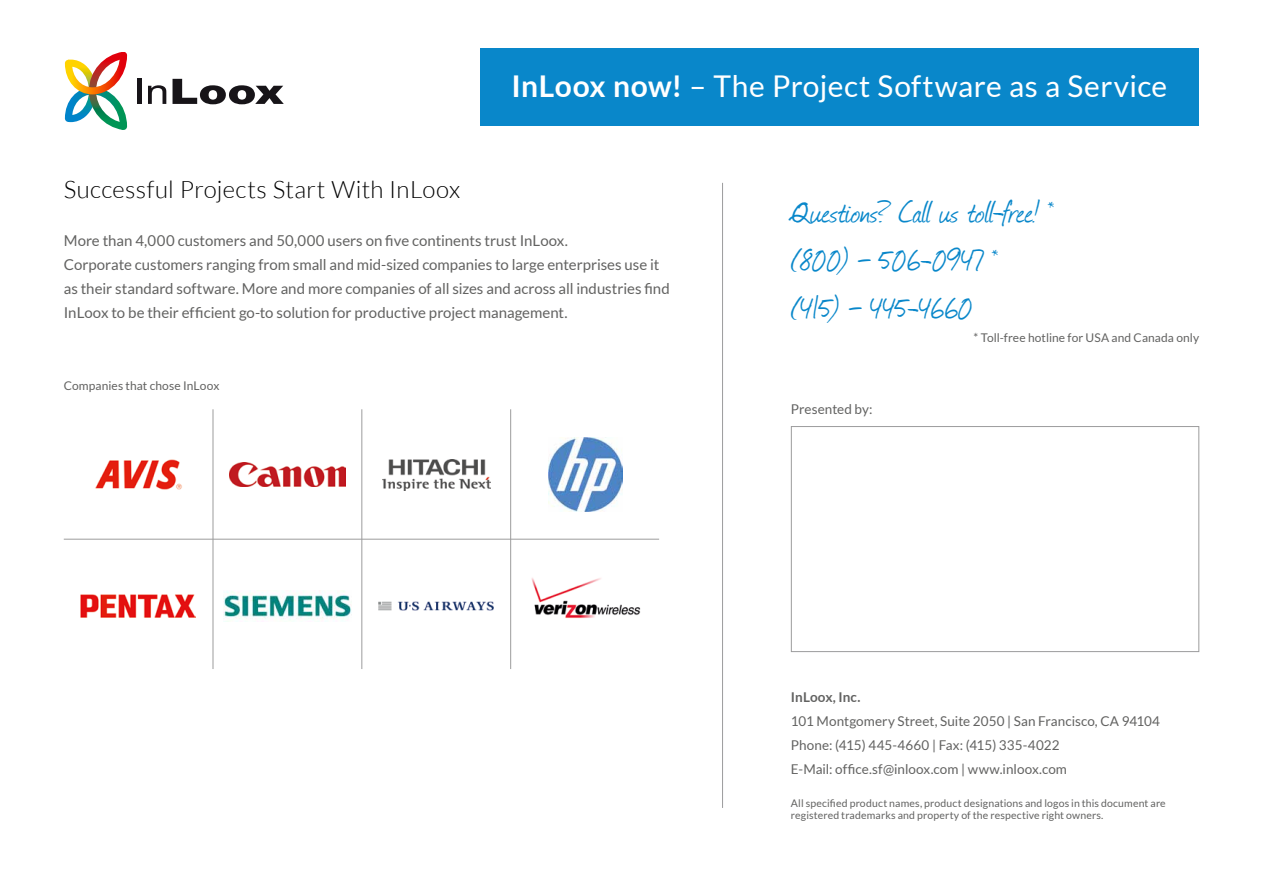
<style>
.page{position:relative;width:1263px;height:893px;background:#fff}
.page>*{position:absolute;margin:0;border:0;box-sizing:border-box;transform-origin:0 0}
.t1{font:36px/48px "Journal";letter-spacing:-.01em;color:#0987ca}
.t2{font:30px "Lato";letter-spacing:.015em;color:#fff}
.t3{font:300 24px "Lato";letter-spacing:.015em;color:#000}
.t4{font:15px/24px "Lato";color:#626261}
.t5{font:13.5px/24px "Lato";letter-spacing:.005em;color:#626261}
.t6{font:700 13.5px "Lato";letter-spacing:.005em;color:#626261}
.t7{font:12px "Lato";letter-spacing:.01em;color:#626261}
.t8{font:10.5px/12.6px "Lato";letter-spacing:.015em;color:#626261}
.s1{font-weight:700}
</style>
<div class="page">
<img style="left:65px;top:52px;width:62px;height:78px">
<hr style="left:137px;top:79px;width:4px;height:25px;background:#171418">
<svg style="left:148px;top:85px;width:18px;height:19px"></svg>
<svg style="left:173px;top:79px;width:111px;height:25px"></svg>
<div style="left:480px;top:48px;width:719px;height:78px;background:#0987ca"></div>
<hr style="left:722px;top:183px;width:1px;height:625px;background:#9c9c9d">
<div style="left:791px;top:426px;width:408px;height:226px;border:1px solid #9c9c9d"></div>
<hr style="left:213px;top:409px;width:1px;height:260px;background:#9c9c9d">
<hr style="left:361px;top:409px;width:1px;height:260px;background:#9c9c9d">
<hr style="left:510px;top:409px;width:1px;height:260px;background:#9c9c9d">
<hr style="left:64px;top:539px;width:595px;height:1px;background:#9c9c9d">
<img style="left:230px;top:463px;width:115px;height:24px">
<img style="left:224px;top:590px;width:127px;height:32px">
<img style="left:95px;top:459px;width:87px;height:31px">
<img style="left:81px;top:594px;width:115px;height:24px">
<img style="left:382px;top:459px;width:108px;height:31px">
<img style="left:379px;top:601px;width:115px;height:10px">
<img style="left:548px;top:438px;width:74px;height:73px">
<img style="left:531px;top:578px;width:110px;height:40px">
<h2 class="t2" style="left:511px;top:69px;width:657px"><span class="s1">InLoox now!</span> – The Project Software as a Service</h2>
<h3 class="t3" style="left:64px;top:177px;width:398px">Successful Projects Start With InLoox</h3>
<p class="t4" style="left:64px;top:228px;width:607px">More than 4,000 customers and 50,000 users on five continents trust InLoox.<br>Corporate customers ranging from small and mid-sized companies to large enterprises use it as their standard software. More and more companies of all sizes and across all industries find InLoox to be their efficient go-to solution for productive project management.</p>
<p class="t7" style="left:64px;top:379px;width:157px">Companies that chose InLoox</p>
<h1 class="t1" style="left:791px;top:188px;width:266px">Questions? Call us toll-free! <sup>* </sup>(800) — 506-0947 <sup>* </sup>(415) — 445-4660</h1>
<p class="t7" style="left:973px;top:331px;width:227px">* Toll-free hotline for USA and Canada only</p>
<p class="t5" style="left:791px;top:397px;width:83px">Presented by:</p>
<p class="t6" style="left:791px;top:689px;width:71px">InLoox, Inc.</p>
<p class="t5" style="left:791px;top:709px;width:371px">101 Montgomery Street, Suite 2050 | San Francisco, CA 94104<br>Phone: (415) 445-4660 | Fax: (415) 335-4022<br>E-Mail: office.sf@inloox.com | www.inloox.com</p>
<p class="t8" style="left:791px;top:796px;width:376px">All specified product names, product designations and logos in this document are registered trademarks and property of the respective right owners.</p>
</div>
